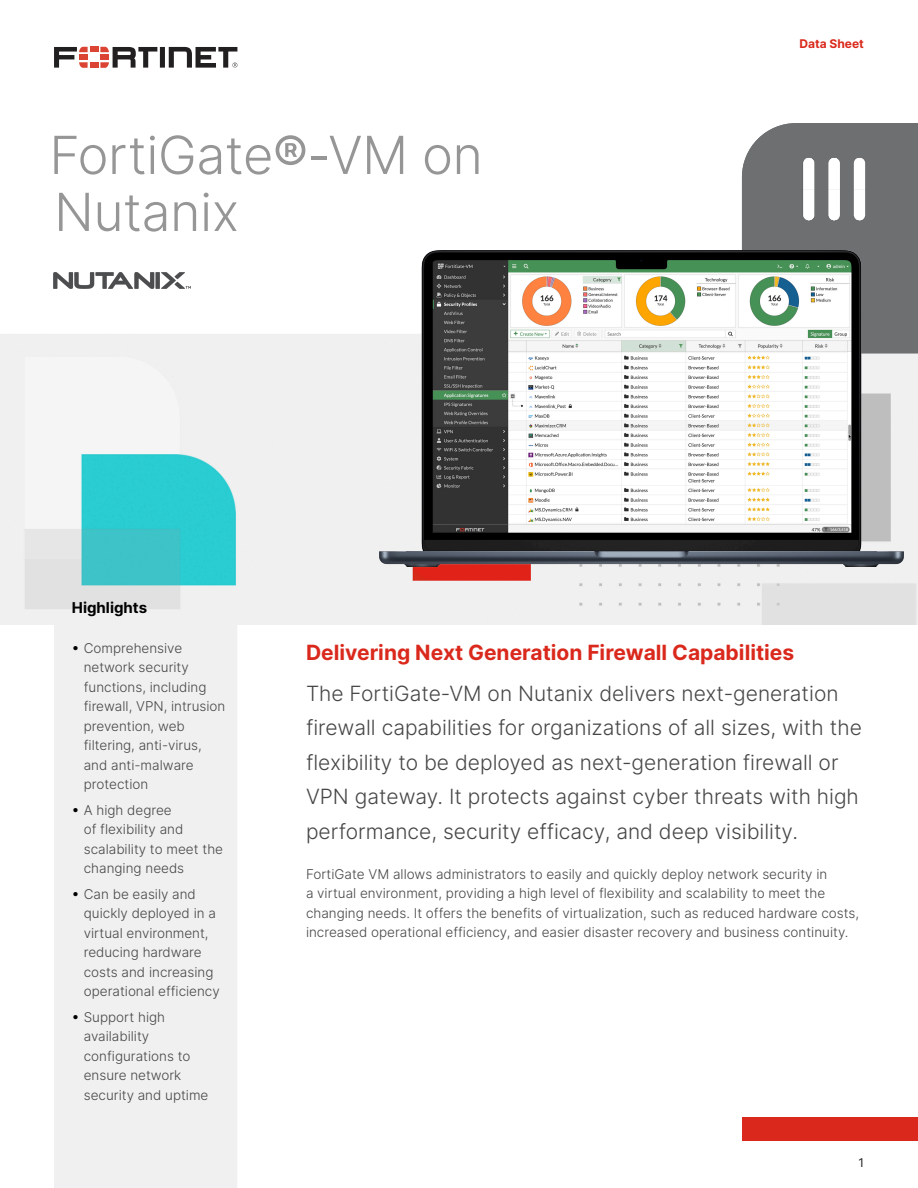
<style>
.page{position:relative;width:918px;height:1188px;background:#fff}
.page>*{position:absolute;margin:0;border:0;box-sizing:border-box;transform-origin:0 0}
.Cover_H1{font:300 52.5px/57px "Inter";letter-spacing:-.01em;color:#969696}
.Text_Intro_14{font:300 21px/34.5px "Inter";color:#464646}
.t1{font:700 21px "Inter";color:#da291c}
.Cover_Sidebar_H1{font:700 15px "Inter";color:#000}
.Text_Body_9{font:300 13.5px/19.5px "Inter";color:#464646}
.Document_Type{font:700 12px "Inter";color:#da291c}
.t2{font:12px "Inter";color:#231f20}
.s1{font-weight:400}
.s2{font-weight:400;color:#000}
</style>
<div class="page">
<div style="left:54px;top:624px;width:183px;height:564px;background:#f0f0f0"></div>
<div style="left:742px;top:1117px;width:176px;height:24px;background:#da291c"></div>
<img style="left:0;top:272px;width:918px;height:352px">
<svg style="left:54px;top:47px;width:183px;height:21px"></svg>
<div style="left:742px;top:123px;width:176px;height:128px;background:#6d6f71"></div>
<img style="left:787px;top:142px;width:94px;height:93px">
<img style="left:332px;top:251px;width:586px;height:324px">
<img style="left:54px;top:272px;width:137px;height:17px">
<p class="Cover_H1" style="left:49px;top:126px;width:435px">FortiGate<span class="s1">®</span>-VM on<br>Nutanix</p>
<p class="Document_Type" style="left:800px;top:35px;width:66px">Data Sheet</p>
<p class="Cover_Sidebar_H1" style="left:72px;top:597px;width:77px">Highlights</p>
<p class="Text_Body_9" style="left:84px;top:638px;width:143px;text-indent:-12px"><span class="s2">•</span> Comprehensive network security functions, including firewall, VPN, intrusion prevention, web filtering, anti-virus, and anti-malware protection</p>
<p class="Text_Body_9" style="left:84px;top:800px;width:141px;text-indent:-12px"><span class="s2">•</span> A high degree<br>of flexibility and scalability to meet the changing needs</p>
<p class="Text_Body_9" style="left:84px;top:884px;width:138px;text-indent:-12px"><span class="s2">•</span> Can be easily and quickly deployed in a virtual environment, reducing hardware costs and increasing operational efficiency</p>
<p class="Text_Body_9" style="left:84px;top:1007px;width:126px;text-indent:-12px"><span class="s2">•</span> Support high availability configurations to ensure network security and uptime</p>
<h1 class="t1" style="left:306px;top:637px;width:490px">Delivering Next Generation Firewall Capabilities</h1>
<p class="Text_Intro_14" style="left:306px;top:676px;width:557px">The FortiGate-VM on Nutanix delivers next-generation firewall capabilities for organizations of all sizes, with the flexibility to be deployed as next-generation firewall or VPN gateway. It protects against cyber threats with high performance, security efficacy, and deep visibility.</p>
<p class="Text_Body_9" style="left:306px;top:864px;width:555px">FortiGate VM allows administrators to easily and quickly deploy network security in<br>a virtual environment, providing a high level of flexibility and scalability to meet the changing needs. It offers the benefits of virtualization, such as reduced hardware costs, increased operational efficiency, and easier disaster recovery and business continuity.</p>
<p class="t2" style="left:858px;top:1154px;width:7px">1</p>
</div>
